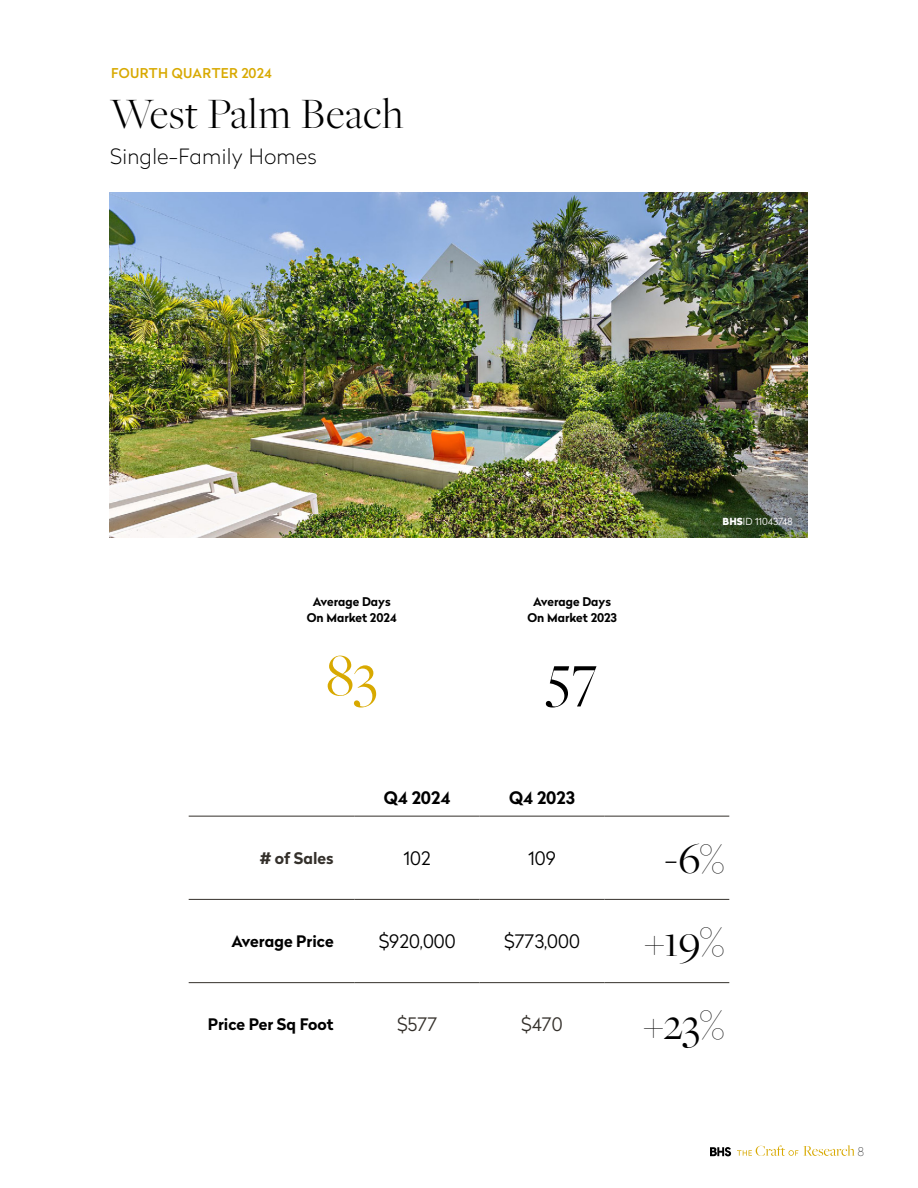
<style>
.page{position:relative;width:918px;height:1188px;background:#fff}
.page>*{position:absolute;margin:0;border:0;box-sizing:border-box;transform-origin:0 0}
.t1{font:61.65px "Freight Big Pro";color:#d8a900}
.t2{font:61.65px "Freight Big Pro";color:#000}
.t3{font:300 45px "Freight Big Pro";letter-spacing:.02em;color:#000}
.t4{font:45px "Freight Big Pro";color:#000}
.t5{font:100 21px "Radikal";letter-spacing:.02em;color:#000}
.t6{font:300 18.45px "Radikal";color:#000}
.t7{font:300 18.45px "Radikal";color:#34302b}
.t8{font:700 17.25px "Radikal";color:#000}
.t9{font:700 15.9px "Radikal";color:#000}
.t10{font:700 15.9px "Radikal";color:#34302b}
.t11{font:500 13.5px "Radikal";letter-spacing:.03em;color:#d8a900}
.t12{font:700 12px/15.8px "Radikal";color:#000;text-align:center}
.t13{font:100 12px "Radikal";color:#000}
.t14{font:300 9.75px "Radikal";color:#fff}
.s1{font-weight:900}
</style>
<div class="page">
<svg style="left:710px;top:1147px;width:21px;height:9px"></svg>
<svg style="left:737px;top:1145px;width:118px;height:11px"></svg>
<img style="left:109px;top:192px;width:699px;height:346px">
<img style="left:444px;top:352px;width:364px;height:186px">
<hr style="left:189px;top:816px;width:166px;height:1px;background:#34302b">
<hr style="left:355px;top:816px;width:125px;height:1px;background:#34302b">
<hr style="left:480px;top:816px;width:124px;height:1px;background:#34302b">
<hr style="left:604px;top:816px;width:125px;height:1px;background:#34302b">
<hr style="left:189px;top:899px;width:166px;height:1px;background:#34302b">
<hr style="left:355px;top:899px;width:125px;height:1px;background:#34302b">
<hr style="left:480px;top:899px;width:124px;height:1px;background:#34302b">
<hr style="left:604px;top:899px;width:125px;height:1px;background:#34302b">
<hr style="left:189px;top:982px;width:166px;height:1px;background:#34302b">
<hr style="left:355px;top:982px;width:125px;height:1px;background:#34302b">
<hr style="left:480px;top:982px;width:124px;height:1px;background:#34302b">
<hr style="left:604px;top:982px;width:125px;height:1px;background:#34302b">
<div style="left:715px;top:510px;width:85px;height:23px;background:#000;opacity:.3"></div>
<p class="t11" style="left:111px;top:63px;width:162px">FOURTH QUARTER 2024</p>
<h2 class="t3" style="left:110px;top:85px;width:295px">West Palm Beach</h2>
<h3 class="t5" style="left:110px;top:142px;width:208px">Single-Family Homes</h3>
<p class="t12" style="left:307px;top:594px;width:92px">Average Days<br>On Market 2024</p>
<p class="t12" style="left:528px;top:594px;width:91px">Average Days<br>On Market 2023</p>
<h1 class="t1" style="left:326px;top:635px;width:53px">83</h1>
<h1 class="t2" style="left:547px;top:635px;width:51px">57</h1>
<h3 class="t8" style="left:384px;top:785px;width:68px">Q4 2024</h3>
<h3 class="t8" style="left:509px;top:785px;width:67px">Q4 2023</h3>
<p class="t14" style="left:723px;top:515px;width:72px"><span class="s1">BHS</span>ID 11043748</p>
<h3 class="t10" style="left:260px;top:846px;width:75px"># of Sales</h3>
<h3 class="t6" style="left:403px;top:845px;width:29px">102</h3>
<h3 class="t6" style="left:528px;top:845px;width:29px">109</h3>
<h2 class="t4" style="left:665px;top:829px;width:61px">-6%</h2>
<h3 class="t9" style="left:231px;top:930px;width:104px">Average Price</h3>
<h3 class="t6" style="left:379px;top:928px;width:78px">$920,000</h3>
<h3 class="t6" style="left:504px;top:928px;width:77px">$773,000</h3>
<h2 class="t4" style="left:645px;top:913px;width:81px">+19%</h2>
<h3 class="t9" style="left:208px;top:1013px;width:127px">Price Per Sq Foot</h3>
<h3 class="t7" style="left:397px;top:1012px;width:42px">$577</h3>
<h3 class="t7" style="left:521px;top:1012px;width:43px">$470</h3>
<h2 class="t4" style="left:644px;top:996px;width:82px">+23%</h2>
<p class="t13" style="left:858px;top:1143px;width:8px">8</p>
</div>
